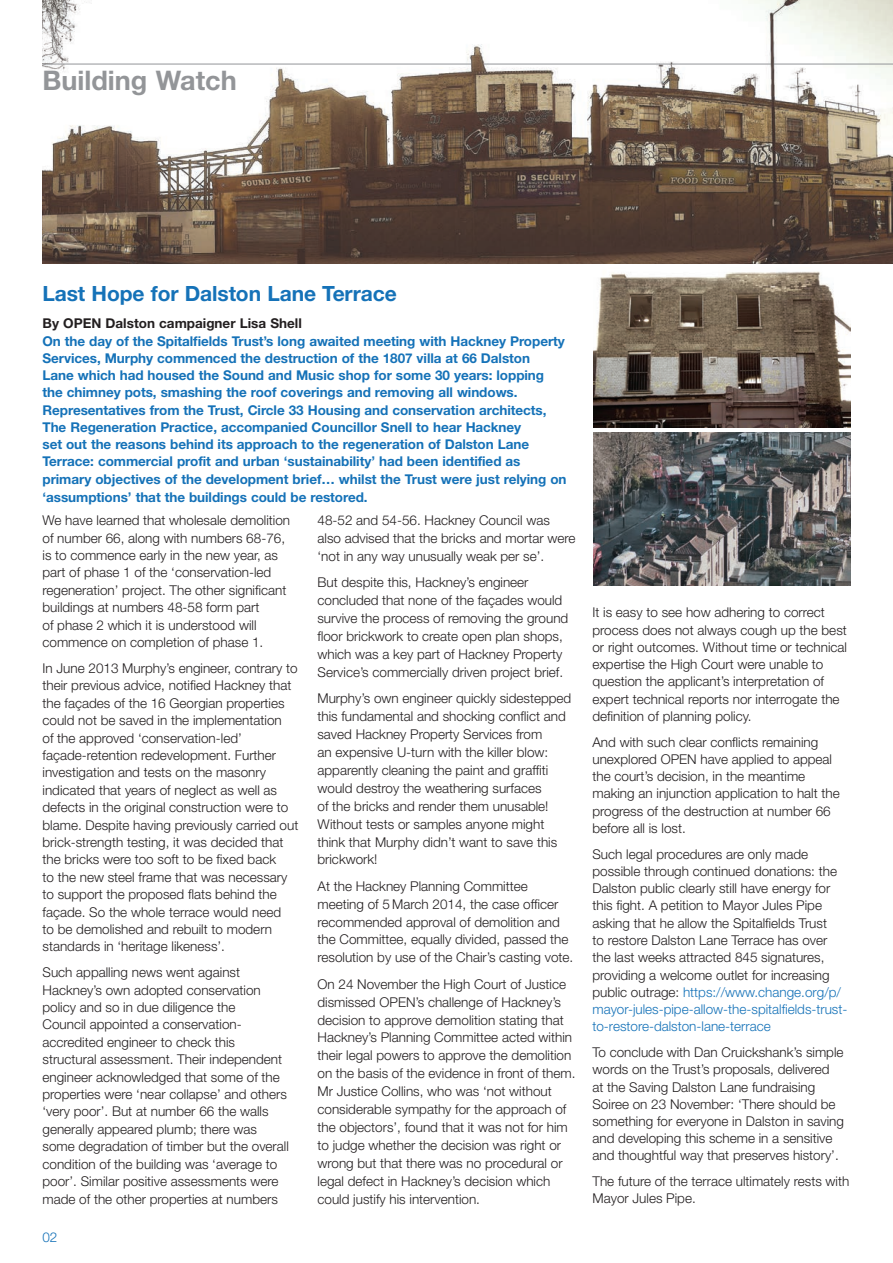
<style>
.page{position:relative;width:893px;height:1263px;background:#fff}
.page>*{position:absolute;margin:0;border:0;box-sizing:border-box;transform-origin:0 0}
.building_watch{font:700 27px "Helvetica Neue LT";color:#939598}
.building_watch_title{font:700 21px "Helvetica Neue LT";letter-spacing:-.005em;color:#1572b8}
.t1{font:300 13.5px/17.4px "Helvetica Neue LT";color:#231f20}
.intro_text{font:700 13.5px/17.4px "Helvetica Neue LT";letter-spacing:-.005em;color:#1572b8}
.authors{font:700 13.5px "Helvetica Neue LT";color:#231f20}
.t2{font:300 13.5px "Helvetica Neue LT";color:#1572b8}
.s1{color:#1572b8}
</style>
<div class="page">
<img style="left:593px;top:433px;width:257px;height:152px">
<img style="left:593px;top:271px;width:257px;height:156px">
<img style="left:43px;top:0;width:850px;height:263px">
<p class="building_watch" style="left:43px;top:64px;width:196px">Building Watch</p>
<p class="building_watch_title" style="left:43px;top:281px;width:356px">Last Hope for Dalston Lane Terrace</p>
<p class="authors" style="left:43px;top:315px;width:261px">By OPEN Dalston campaigner Lisa Shell</p>
<p class="intro_text" style="left:43px;top:332px;width:526px">On the day of the Spitalfields Trust’s long awaited meeting with Hackney Property Services, Murphy commenced the destruction of the 1807 villa at 66 Dalston<br>Lane which had housed the Sound and Music shop for some 30 years: lopping the chimney pots, smashing the roof coverings and removing all windows.<br>Representatives from the Trust, Circle 33 Housing and conservation architects, The Regeneration Practice, accompanied Councillor Snell to hear Hackney<br>set out the reasons behind its approach to the regeneration of Dalston Lane Terrace: commercial profit and urban ‘sustainability’ had been identified as primary objectives of the development brief… whilst the Trust were just relying on ‘assumptions’ that the buildings could be restored.</p>
<p class="t1" style="left:43px;top:511px;width:249px">We have learned that wholesale demolition of number 66, along with numbers 68-76, is to commence early in the new year, as part of phase 1 of the ‘conservation-led regeneration’ project. The other significant buildings at numbers 48-58 form part<br>of phase 2 which it is understood will commence on completion of phase 1.</p>
<p class="t1" style="left:43px;top:659px;width:257px">In June 2013 Murphy’s engineer, contrary to their previous advice, notified Hackney that the façades of the 16 Georgian properties could not be saved in the implementation<br>of the approved ‘conservation-led’ façade-retention redevelopment. Further investigation and tests on the masonry indicated that years of neglect as well as defects in the original construction were to blame. Despite having previously carried out brick-strength testing, it was decided that the bricks were too soft to be fixed back<br>to the new steel frame that was necessary to support the proposed flats behind the façade. So the whole terrace would need<br>to be demolished and rebuilt to modern standards in ‘heritage likeness’.</p>
<p class="t1" style="left:43px;top:963px;width:248px">Such appalling news went against Hackney’s own adopted conservation policy and so in due diligence the<br>Council appointed a conservation&shy;accredited engineer to check this structural assessment. Their independent engineer acknowledged that some of the properties were ‘near collapse’ and others ‘very poor’. But at number 66 the walls generally appeared plumb; there was some degradation of timber but the overall condition of the building was ‘average to poor’. Similar positive assessments were made of the other properties at numbers</p>
<p class="t2" style="left:42px;top:1228px;width:17px">02</p>
<p class="t1" style="left:317px;top:511px;width:259px;line-height:17.9px">48-52 and 54-56. Hackney Council was also advised that the bricks and mortar were ‘not in any way unusually weak per se’.</p>
<p class="t1" style="left:317px;top:573px;width:252px;line-height:17.9px">But despite this, Hackney’s engineer concluded that none of the façades would survive the process of removing the ground floor brickwork to create open plan shops, which was a key part of Hackney Property Service’s commercially driven project brief.</p>
<p class="t1" style="left:317px;top:689px;width:255px;line-height:17.9px">Murphy’s own engineer quickly sidestepped this fundamental and shocking conflict and saved Hackney Property Services from<br>an expensive U-turn with the killer blow: apparently cleaning the paint and graffiti would destroy the weathering surfaces<br>of the bricks and render them unusable!<br>Without tests or samples anyone might think that Murphy didn’t want to save this brickwork!</p>
<p class="t1" style="left:317px;top:877px;width:257px;line-height:17.9px">At the Hackney Planning Committee meeting of 5 March 2014, the case officer recommended approval of demolition and the Committee, equally divided, passed the resolution by use of the Chair’s casting vote.</p>
<p class="t1" style="left:317px;top:975px;width:259px;line-height:17.9px">On 24 November the High Court of Justice dismissed OPEN’s challenge of Hackney’s decision to approve demolition stating that Hackney’s Planning Committee acted within their legal powers to approve the demolition on the basis of the evidence in front of them.<br>Mr Justice Collins, who was ‘not without considerable sympathy for the approach of the objectors’, found that it was not for him to judge whether the decision was right or wrong but that there was no procedural or legal defect in Hackney’s decision which could justify his intervention.</p>
<p class="t1" style="left:592px;top:604px;width:256px">It is easy to see how adhering to correct process does not always cough up the best or right outcomes. Without time or technical expertise the High Court were unable to question the applicant’s interpretation of expert technical reports nor interrogate the definition of planning policy.</p>
<p class="t1" style="left:592px;top:733px;width:249px">And with such clear conflicts remaining unexplored OPEN have applied to appeal the court’s decision, in the meantime making an injunction application to halt the progress of the destruction at number 66 before all is lost.</p>
<p class="t1" style="left:592px;top:845px;width:256px">Such legal procedures are only made possible through continued donations: the Dalston public clearly still have energy for this fight. A petition to Mayor Jules Pipe asking that he allow the Spitalfields Trust<br>to restore Dalston Lane Terrace has over the last weeks attracted 845 signatures, providing a welcome outlet for increasing public outrage: <span class="s1">https://www.change.org/p/ mayor-jules-pipe-allow-the-spitalfields-trust&shy;to-restore-dalston-lane-terrace</span></p>
<p class="t1" style="left:592px;top:1043px;width:253px">To conclude with Dan Cruickshank’s simple words on the Trust’s proposals, delivered<br>at the Saving Dalston Lane fundraising Soiree on 23 November: ‘There should be something for everyone in Dalston in saving and developing this scheme in a sensitive and thoughtful way that preserves history’.</p>
<p class="t1" style="left:592px;top:1172px;width:258px">The future of the terrace ultimately rests with<br>Mayor Jules Pipe.</p>
</div>
